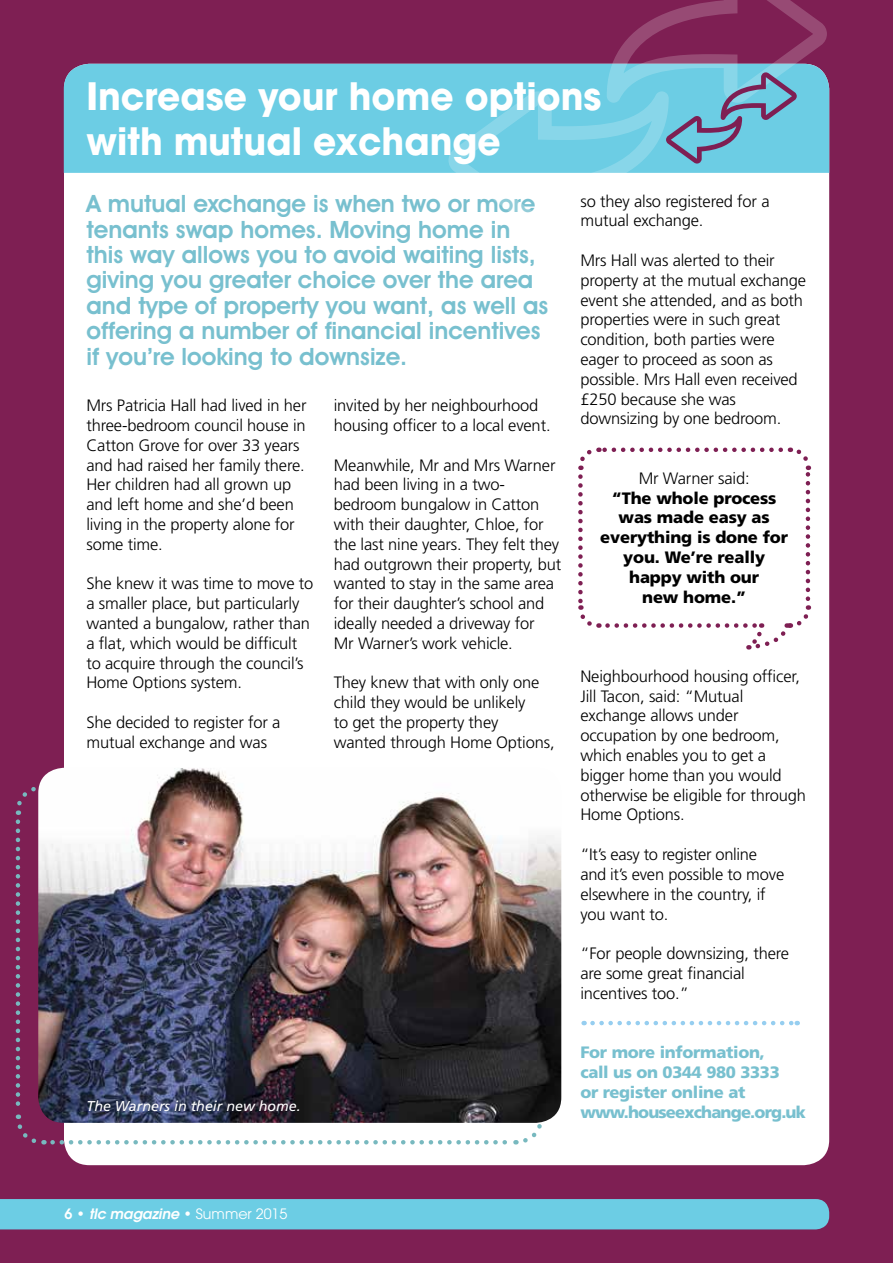
<style>
.page{position:relative;width:893px;height:1263px;background:#7e1f53}
.page>*{position:absolute;margin:0;border:0;box-sizing:border-box;transform-origin:0 0}
.t1{font:700 37.5px/45px "Avant Garde";color:#fff;scale:.96 1}
.t2{font:600 24px/25.5px "Avant Garde IT Cby BT";color:#78c0cf}
.t3{font:300 16.5px/19.8px "Frutiger";letter-spacing:-.01em;color:#000}
.t4{font:900 16.5px/19.8px "Frutiger";letter-spacing:-.01em;color:#000;text-align:center}
.t5{font:900 16.5px/19.8px "Frutiger";letter-spacing:-.02em;color:#78c0cf}
.t6{font:italic 14.25px "Frutiger";color:#fff}
.t7{font:italic 600 14.25px "Avant Garde";color:#fff}
.s1{font-style:normal}
.s2{font-weight:400;font-style:normal}
</style>
<div class="page">
<div style="left:0;top:1199px;width:829px;height:30px;background:#6ccde4"></div>
<div style="left:64px;top:64px;width:765px;height:1101px;background:#fff;border-radius:26px"></div>
<div style="left:64px;top:64px;width:765px;height:109px;background:#6ccde4"></div>
<svg style="left:789px;top:447px;width:23px;height:152px"></svg>
<svg style="left:578px;top:447px;width:203px;height:23px"></svg>
<svg style="left:578px;top:476px;width:21px;height:152px"></svg>
<svg style="left:607px;top:605px;width:205px;height:45px"></svg>
<svg style="left:15px;top:822px;width:29px;height:323px"></svg>
<svg style="left:53px;top:1124px;width:489px;height:22px"></svg>
<svg style="left:15px;top:787px;width:21px;height:28px"></svg>
<img style="left:38px;top:768px;width:523px;height:355px">
<svg style="left:448px;top:0;width:379px;height:173px"></svg>
<svg style="left:592px;top:1021px;width:206px;height:4px"></svg>
<h1 class="t1" style="left:86px;top:74px;width:538px">Increase your home options with mutual exchange</h1>
<p class="t2" style="left:86px;top:191px;width:463px">A mutual exchange is when two or more tenants swap homes. Moving home in this way allows you to avoid waiting lists, giving you greater choice over the area and type of property you want, as well as offering a number of financial incentives if you’re looking to downsize.</p>
<p class="t3" style="left:580px;top:191px;width:191px">so they also registered for a mutual exchange.</p>
<p class="t3" style="left:580px;top:250px;width:227px">Mrs Hall was alerted to their property at the mutual exchange event she attended, and as both properties were in such great condition, both parties were eager to proceed as soon as possible. Mrs Hall even received £250 because she was downsizing by one bedroom.</p>
<p class="t3" style="left:86px;top:395px;width:222px">Mrs Patricia Hall had lived in her three-bedroom council house in<br>Catton Grove for over 33 years and had raised her family there.<br>Her children had all grown up and left home and she’d been living in the property alone for some time.</p>
<p class="t3" style="left:86px;top:574px;width:228px">She knew it was time to move to a smaller place, but particularly wanted a bungalow, rather than a flat, which would be difficult to acquire through the council’s<br>Home Options system.</p>
<p class="t3" style="left:86px;top:712px;width:196px">She decided to register for a mutual exchange and was</p>
<p class="t3" style="left:334px;top:395px;width:218px">invited by her neighbourhood housing officer to a local event.</p>
<p class="t3" style="left:334px;top:455px;width:229px">Meanwhile, Mr and Mrs Warner had been living in a two&shy;bedroom bungalow in Catton with their daughter, Chloe, for the last nine years. They felt they had outgrown their property, but wanted to stay in the same area for their daughter’s school and ideally needed a driveway for<br>Mr Warner’s work vehicle.</p>
<p class="t3" style="left:334px;top:673px;width:222px">They knew that with only one child they would be unlikely<br>to get the property they wanted through Home Options,</p>
<p class="t3" style="left:639px;top:468px;width:113px">Mr Warner said:</p>
<p class="t4" style="left:600px;top:488px;width:189px">“The whole process was made easy as everything is done for you. We’re really happy with our<br>new home.”</p>
<p class="t3" style="left:580px;top:666px;width:227px">Neighbourhood housing officer,<br>Jill Tacon, said: “Mutual exchange allows under occupation by one bedroom, which enables you to get a bigger home than you would otherwise be eligible for through<br>Home Options.</p>
<p class="t3" style="left:580px;top:844px;width:205px">“It’s easy to register online and it’s even possible to move elsewhere in the country, if you want to.</p>
<p class="t3" style="left:580px;top:943px;width:210px">“For people downsizing, there are some great financial incentives too.”</p>
<p class="t6" style="left:86px;top:1098px;width:216px">The Warners in their new home.</p>
<p class="t7" style="left:65px;top:1205px;width:224px"><span class="s1">6 •</span> tlc magazine <span class="s1">•</span> <span class="s2">Summer 2015</span></p>
<p class="t5" style="left:580px;top:1042px;width:227px">For more information,<br>call us on 0344 980 3333<br>or register online at www.houseexchange.org.uk</p>
</div>
